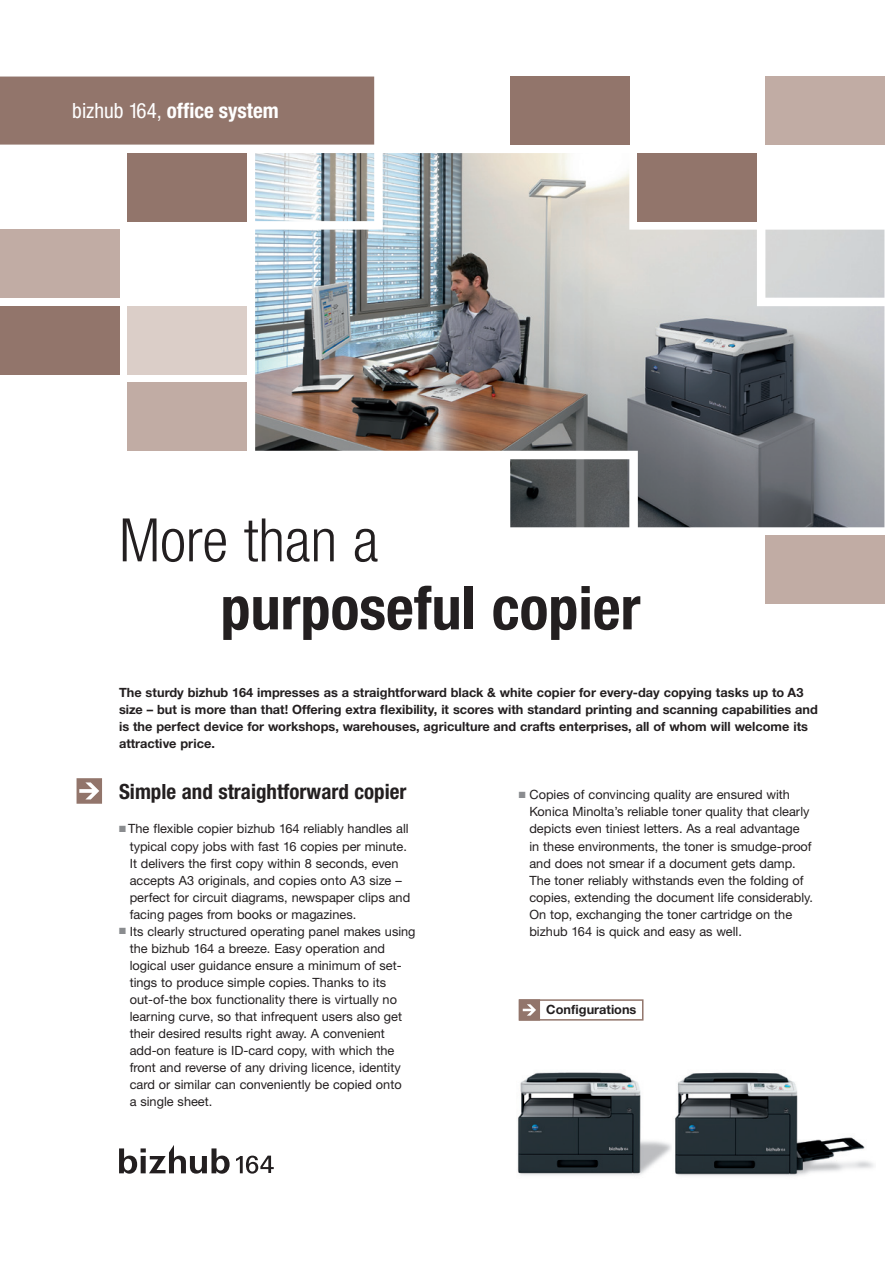
<style>
.page{position:relative;width:893px;height:1263px;background:#fff}
.page>*{position:absolute;margin:0;border:0;box-sizing:border-box;transform-origin:0 0}
.Bro_Inside__Head_Bol{font:700 condensed 60px "Helvetica KMCE";color:#231f20}
.Bro_Inside__Head_Lig{font:300 condensed 60px "Helvetica KMCE";color:#231f20}
.Bro_Inside__Subhead{font:700 condensed 21px "Helvetica KMCE";color:#231f20}
.Bro_Inside__Header_B{font:700 condensed 21px "Helvetica KMCE";color:#fff}
.Bro_Inside__Copy_Lis{font:12.75px/17px "Helvetica KMCE";color:#231f20}
.Bro_Inside__Copy_Bol{font:700 12.75px/17px "Helvetica KMCE";color:#231f20}
.Bro_Inside__Info_Hea{font:700 12.75px "Helvetica KMCE";color:#231f20}
.s1{font-weight:400}
.s2{color:#8a8c8f}
</style>
<div class="page">
<div style="left:0;top:77px;width:374px;height:68px;background:#92756b"></div>
<div style="left:510px;top:77px;width:119px;height:68px;background:#92756b"></div>
<div style="left:765px;top:77px;width:119px;height:68px;background:#c1aca4"></div>
<div style="left:519px;top:999px;width:124px;height:21px;background:#fff;border:2px solid #92756b"></div>
<div style="left:519px;top:999px;width:21px;height:21px;background:#92756b"></div>
<svg style="left:523px;top:1004px;width:13px;height:12px"></svg>
<svg style="left:77px;top:778px;width:25px;height:26px"></svg>
<div style="left:128px;top:153px;width:119px;height:68px;background:#92756b"></div>
<div style="left:0;top:230px;width:119px;height:68px;background:#c1aca4"></div>
<div style="left:0;top:306px;width:119px;height:68px;background:#92756b"></div>
<div style="left:128px;top:306px;width:119px;height:68px;background:#dbcec8"></div>
<div style="left:765px;top:536px;width:119px;height:68px;background:#c1aca4"></div>
<div style="left:128px;top:383px;width:119px;height:68px;background:#c1aca4"></div>
<img style="left:255px;top:153px;width:629px;height:374px">
<svg style="left:119px;top:1145px;width:111px;height:29px"></svg>
<svg style="left:236px;top:1155px;width:38px;height:18px"></svg>
<img style="left:517px;top:1072px;width:155px;height:104px">
<img style="left:675px;top:1072px;width:199px;height:104px">
<p class="Bro_Inside__Header_B" style="left:72px;top:97px;width:208px"><span class="s1">bizhub 164,</span> office system</p>
<p class="Bro_Inside__Head_Lig" style="left:119px;top:506px;width:261px">More than a</p>
<p class="Bro_Inside__Head_Bol" style="left:221px;top:572px;width:421px">purposeful copier</p>
<p class="Bro_Inside__Copy_Bol" style="left:119px;top:684px;width:700px">The sturdy bizhub 164 impresses as a straightforward black &amp; white copier for every-day copying tasks up to A3 size – but is more than that! Offering extra flexibility, it scores with standard printing and scanning capabilities and is the perfect device for workshops, warehouses, agriculture and crafts enterprises, all of whom will welcome its attractive price.</p>
<p class="Bro_Inside__Subhead" style="left:119px;top:779px;width:289px">Simple and straightforward copier</p>
<p class="Bro_Inside__Copy_Lis" style="left:130px;top:820px;width:282px;text-indent:-11px"><span class="s2">■</span> The flexible copier bizhub 164 reliably handles all typical copy jobs with fast 16 copies per minute.<br>It delivers the first copy within 8 seconds, even accepts A3 originals, and copies onto A3 size – perfect for circuit diagrams, newspaper clips and facing pages from books or magazines.</p>
<p class="Bro_Inside__Copy_Lis" style="left:130px;top:923px;width:287px;text-indent:-11px"><span class="s2">■</span> Its clearly structured operating panel makes using the bizhub 164 a breeze. Easy operation and logical user guidance ensure a minimum of set&shy;tings to produce simple copies. Thanks to its out-of-the box functionality there is virtually no learning curve, so that infrequent users also get their desired results right away. A convenient add-on feature is ID-card copy, with which the front and reverse of any driving licence, identity card or similar can conveniently be copied onto<br>a single sheet.</p>
<p class="Bro_Inside__Copy_Lis" style="left:529px;top:786px;width:285px;text-indent:-11px"><span class="s2">■</span> Copies of convincing quality are ensured with Konica Minolta’s reliable toner quality that clearly depicts even tiniest letters. As a real advantage<br>in these environments, the toner is smudge-proof and does not smear if a document gets damp.<br>The toner reliably withstands even the folding of copies, extending the document life considerably.<br>On top, exchanging the toner cartridge on the bizhub 164 is quick and easy as well.</p>
<p class="Bro_Inside__Info_Hea" style="left:546px;top:1001px;width:92px">Configurations</p>
</div>
